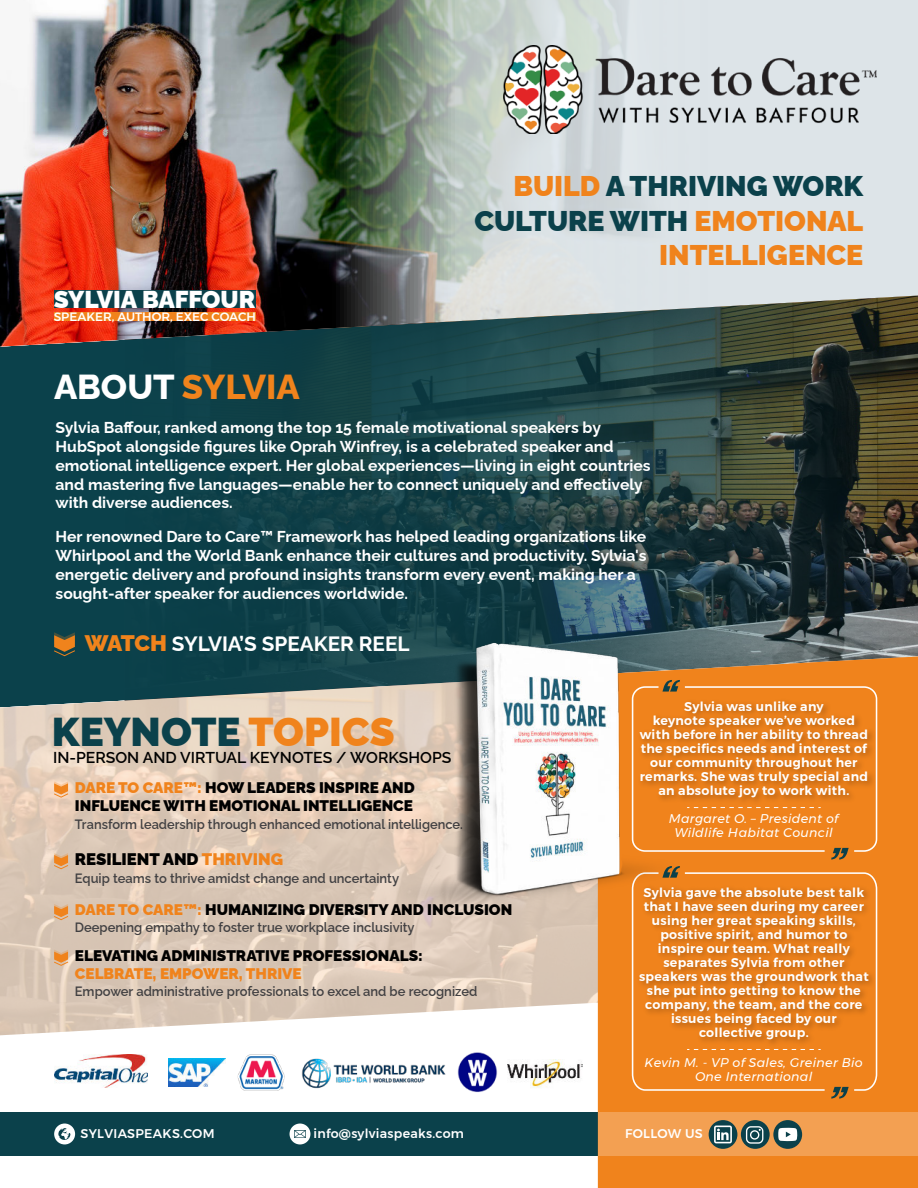
<style>
.page{position:relative;width:918px;height:1188px;background:#fff}
.page>*{position:absolute;margin:0;border:0;box-sizing:border-box;transform-origin:0 0}
.t1{font:900 40.35px "Raleway";color:#0b414b}
.t2{font:800 34.65px "Raleway";color:#f0831c}
.t3{font:900 28.5px/34.2px "Raleway";color:#f0831c;text-align:right}
.t4{font:900 24.45px "Raleway";color:#fff}
.t5{font:700 20.7px "Raleway";color:#fff}
.t6{font:900 16.8px "Raleway";color:#000}
.t7{font:700 15.75px/18.9px "Raleway";color:#fff}
.t8{font:600 15.75px "Raleway";color:#000}
.t9{font:900 15.3px/18.1px "Raleway";color:#000}
.t10{font:900 15.3px "Raleway";color:#f0831c}
.t11{font:600 13.5px "Raleway";color:#414042;scale:.96 1}
.t12{font:600 13.5px "Raleway";color:#414042;scale:.95 1}
.t13{font:600 12.6px/14.1px "Montserrat";letter-spacing:.025em;color:#fff;text-align:center}
.t14{font:italic 12.6px/14.1px "Montserrat";letter-spacing:.025em;color:#fff;text-align:center}
.t15{font:500 12.6px "Montserrat";letter-spacing:.025em;color:#fff}
.t16{font:500 12px "Montserrat";color:#fff}
.s1{color:#0b414b}
.s2{color:#fff}
.s3{font-weight:900;font-size:22.5px;color:#f0831c}
.s4{color:#f0831c}
</style>
<div class="page">
<div style="left:0;top:1113px;width:918px;height:43px;background:#0b414b"></div>
<img style="left:0;top:708px;width:598px;height:328px">
<img style="left:0;top:0;width:918px;height:296px">
<svg style="left:0;top:296px;width:918px;height:412px;background:#264547"></svg>
<img style="left:504px;top:45px;width:372px;height:88px">
<div style="left:598px;top:656px;width:320px;height:532px;background:#f0831c"></div>
<div style="left:598px;top:1113px;width:320px;height:43px;background:#f3a052"></div>
<svg style="left:53px;top:632px;width:23px;height:25px"></svg>
<svg style="left:53px;top:781px;width:16px;height:17px"></svg>
<svg style="left:53px;top:853px;width:16px;height:17px"></svg>
<svg style="left:53px;top:904px;width:16px;height:17px"></svg>
<svg style="left:53px;top:950px;width:16px;height:16px"></svg>
<svg style="left:720px;top:680px;width:158px;height:179px;background:#e78120"></svg>
<img style="left:878px;top:881px;width:5px;height:173px">
<svg style="left:631px;top:866px;width:247px;height:232px;background:#e67f1d"></svg>
<div style="left:54px;top:1124px;width:21px;height:20px;background:#fff;border-radius:50%"></div>
<div style="left:58px;top:1127px;width:13px;height:14px;border:1px solid #fff;border-radius:50%"></div>
<svg style="left:58px;top:1128px;width:12px;height:12px"></svg>
<div style="left:290px;top:1124px;width:20px;height:20px;background:#fff;border-radius:50%"></div>
<svg style="left:294px;top:1130px;width:12px;height:8px"></svg>
<svg style="left:709px;top:1120px;width:28px;height:29px"></svg>
<svg style="left:741px;top:1120px;width:29px;height:29px"></svg>
<svg style="left:746px;top:1126px;width:17px;height:18px"></svg>
<svg style="left:714px;top:1126px;width:18px;height:17px"></svg>
<div style="left:773px;top:1120px;width:29px;height:29px;background:#0b414b;border-radius:50%"></div>
<svg style="left:778px;top:1128px;width:19px;height:13px"></svg>
<img style="left:54px;top:1054px;width:93px;height:34px">
<img style="left:168px;top:1058px;width:54px;height:28px">
<img style="left:457px;top:1052px;width:40px;height:40px">
<img style="left:301px;top:1058px;width:145px;height:31px">
<img style="left:507px;top:1059px;width:76px;height:29px">
<img style="left:222px;top:1054px;width:63px;height:37px">
<div style="left:54px;top:291px;width:201px;height:17px;background:#0b414b"></div>
<div style="left:54px;top:312px;width:201px;height:9px;background:#f0831c"></div>
<img style="left:351px;top:631px;width:369px;height:276px">
<h3 class="t4" style="left:54px;top:290px;width:203px">SYLVIA BAFFOUR</h3>
<p class="t16" style="left:54px;top:311px;width:204px">SPEAKER, AUTHOR, EXEC COACH</p>
<h3 class="t3" style="left:474px;top:171px;width:390px">BUILD <span class="s1">A THRIVING WORK<br>CULTURE WITH</span> EMOTIONAL<br>INTELLIGENCE</h3>
<h2 class="t2" style="left:54px;top:367px;width:247px"><span class="s2">ABOUT</span> SYLVIA</h2>
<p class="t7" style="left:56px;top:416px;width:597px">Sylvia Baffour, ranked among the top 15 female motivational speakers by HubSpot alongside figures like Oprah Winfrey, is a celebrated speaker and emotional intelligence expert. Her global experiences—living in eight countries and mastering five languages—enable her to connect uniquely and effectively with diverse audiences.</p>
<p class="t7" style="left:56px;top:526px;width:592px">Her renowned Dare to Care™ Framework has helped leading organizations like Whirlpool and the World Bank enhance their cultures and productivity. Sylvia's energetic delivery and profound insights transform every event, making her a sought-after speaker for audiences worldwide.</p>
<h3 class="t5" style="left:85px;top:632px;width:326px"><span class="s3">WATCH</span> SYLVIA’S SPEAKER REEL</h3>
<h1 class="t1" style="left:52px;top:717px;width:344px">KEYNOTE <span class="s4">TOPICS</span></h1>
<p class="t8" style="left:53px;top:751px;width:400px">IN-PERSON AND VIRTUAL KEYNOTES / WORKSHOPS</p>
<p class="t9" style="left:75px;top:779px;width:341px"><span class="s4">DARE TO CARE™:</span> HOW LEADERS INSPIRE AND<br>INFLUENCE WITH EMOTIONAL INTELLIGENCE</p>
<p class="t12" style="left:75px;top:819px;width:410px">Transform leadership through enhanced emotional intelligence.</p>
<p class="t6" style="left:75px;top:853px;width:210px">RESILIENT AND <span class="s4">THRIVING</span></p>
<p class="t11" style="left:75px;top:873px;width:339px">Equip teams to thrive amidst change and uncertainty</p>
<p class="t9" style="left:75px;top:902px;width:439px"><span class="s4">DARE TO CARE™:</span> HUMANIZING DIVERSITY AND INCLUSION</p>
<p class="t11" style="left:75px;top:922px;width:355px">Deepening empathy to foster true workplace inclusivity</p>
<p class="t9" style="left:75px;top:947px;width:349px">ELEVATING ADMINISTRATIVE PROFESSIONALS:</p>
<p class="t10" style="left:75px;top:968px;width:228px">CELBRATE, EMPOWER, THRIVE</p>
<p class="t11" style="left:75px;top:986px;width:421px">Empower administrative professionals to excel and be recognized</p>
<p class="t13" style="left:640px;top:700px;width:230px">Sylvia was unlike any<br>keynote speaker we’ve worked with before in her ability to thread the specifics needs and interest of our community throughout her remarks. She was truly special and an absolute joy to work with.</p>
<p class="t14" style="left:669px;top:813px;width:171px">Margaret O. – President of<br>Wildlife Habitat Council</p>
<p class="t13" style="left:639px;top:886px;width:231px">Sylvia gave the absolute best talk that I have seen during my career using her great speaking skills, positive spirit, and humor to inspire our team. What really separates Sylvia from other speakers was the groundwork that she put into getting to know the company, the team, and the core issues being faced by our collective group.</p>
<p class="t14" style="left:645px;top:1057px;width:220px">Kevin M. - VP of Sales, Greiner Bio<br>One International</p>
<p class="t15" style="left:81px;top:1129px;width:135px">SYLVIASPEAKS.COM</p>
<p class="t15" style="left:313px;top:1129px;width:152px">info@sylviaspeaks.com</p>
<p class="t15" style="left:625px;top:1129px;width:79px">FOLLOW US</p>
</div>
